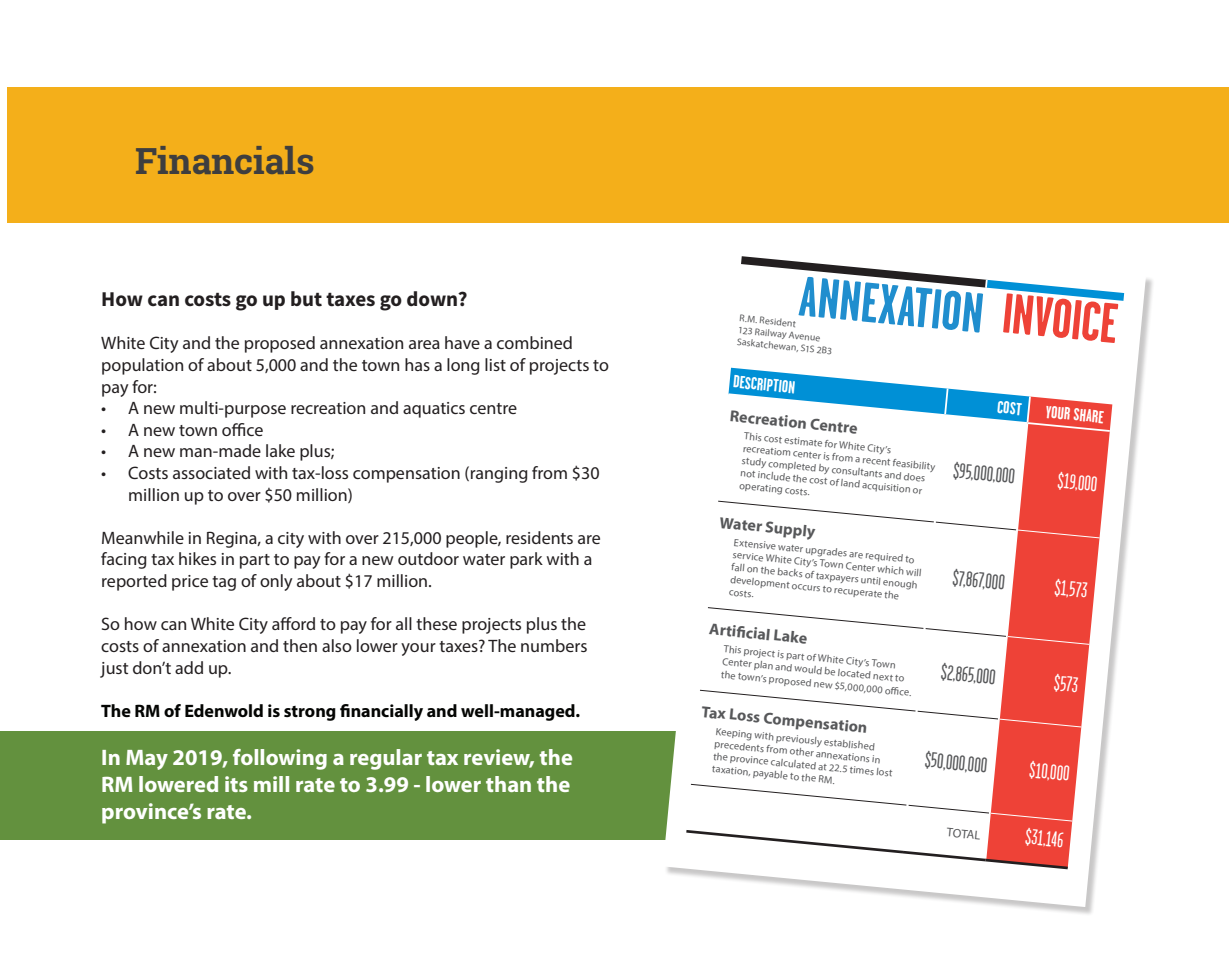
<style>
.page{position:relative;width:1229px;height:959px;background:#fff}
.page>*{position:absolute;margin:0;border:0;box-sizing:border-box;transform-origin:0 0}
.t1{font:700 56.1px "Garage Gothic";color:#208ece}
.t2{font:700 56.1px "Garage Gothic";color:#ee4237}
.t3{font:700 36px "Roboto Slab";color:#3e3e3f}
.t4{font:700 22.5px/27px "Myriad Pro";color:#fff;text-align:justify}
.t5{font:21.45px "Garage Gothic";color:#57585a}
.t6{font:21.45px "Garage Gothic";color:#fff}
.t7{font:700 21px "Source Sans Pro";letter-spacing:-.005em;color:#231f20}
.t8{font:18px/21.6px "Myriad Pro";color:#231f20}
.t9{font:700 18px "Myriad Pro";color:#040503}
.t10{font:700 17.55px "Garage Gothic";color:#fff}
.t11{font:700 15.9px "Myriad Pro";color:#57585a}
.t12{font:12.45px "Myriad Pro";color:#57585a}
.t13{font:10.35px/12.6px "Myriad Pro";color:#57585a}
.t14{font:9.75px/11.9px "Myriad Pro";color:#57585a}
</style>
<div class="page">
<div style="left:7px;top:88px;width:1201px;height:135px;background:#f4af1a"></div>
<div style="left:0;top:731px;width:946px;height:108px;background:#63913e"></div>
<div style="left:664px;top:236px;width:491px;height:680px;background:#231f20;opacity:.25"></div>
<svg style="left:663px;top:236px;width:483px;height:671px"></svg>
<svg style="left:683px;top:256px;width:441px;height:614px"></svg>
<div style="left:1208px;top:87px;width:20px;height:135px;background:#f4af1a"></div>
<p class="t3" style="left:135px;top:136px;width:181px">Financials</p>
<p class="t7" style="left:101px;top:285px;width:368px">How can costs go up but taxes go down?</p>
<p class="t8" style="left:101px;top:332px;width:509px">White City and the proposed annexation area have a combined population of about 5,000 and the town has a long list of projects to pay for:</p>
<p class="t8" style="left:101px;top:397px;width:417px">• A new multi-purpose recreation and aquatics centre</p>
<p class="t8" style="left:101px;top:418px;width:164px">• A new town office</p>
<p class="t8" style="left:101px;top:440px;width:235px">• A new man-made lake plus;</p>
<p class="t8" style="left:128px;top:462px;width:473px;text-indent:-27px">• Costs associated with tax-loss compensation (ranging from $30 million up to over $50 million)</p>
<p class="t8" style="left:101px;top:526px;width:501px">Meanwhile in Regina, a city with over 215,000 people, residents are facing tax hikes in part to pay for a new outdoor water park with a reported price tag of only about $17 million.</p>
<p class="t8" style="left:101px;top:613px;width:488px;text-align:justify">So how can White City afford to pay for all these projects plus the costs of annexation and then also lower your taxes? The numbers just don’t add up.</p>
<p class="t9" style="left:101px;top:699px;width:480px">The RM of Edenwold is strong financially and well-managed.</p>
<p class="t4" style="left:101px;top:743px;width:473px">In May 2019, following a regular tax review, the RM lowered its mill rate to 3.99 - lower than the province’s rate.</p>
<p class="t1" style="left:802px;top:267px;width:186px;rotate:5deg">ANNEXATION</p>
<p class="t14" style="left:740px;top:312px;width:58px;rotate:5deg">R.M. Resident</p>
<p class="t14" style="left:738px;top:324px;width:97px;rotate:5deg">123 Railway Avenue<br>Saskatchewan, S1S 2B3</p>
<p class="t10" style="left:734px;top:372px;width:63px;rotate:5deg">DESCRIPTION</p>
<p class="t2" style="left:1006px;top:283px;width:117px;rotate:6deg">INVOICE</p>
<p class="t10" style="left:998px;top:398px;width:26px;rotate:5deg">COST</p>
<p class="t11" style="left:731px;top:405px;width:130px;rotate:6deg">Recreation Centre</p>
<p class="t10" style="left:1046px;top:402px;width:60px;rotate:5deg">YOUR SHARE</p>
<p class="t13" style="left:745px;top:428px;width:195px;rotate:6deg">This cost estimate for White City’s recreatiom center is from a recent feasibility study completed by consultants and does not include the cost of land acquisition or operating costs.</p>
<p class="t5" style="left:954px;top:459px;width:63px;rotate:5deg">$95,000,000</p>
<p class="t6" style="left:1058px;top:469px;width:41px;rotate:5deg">$19,000</p>
<p class="t11" style="left:721px;top:511px;width:97px;rotate:6deg">Water Supply</p>
<p class="t13" style="left:734px;top:535px;width:191px;rotate:6deg">Extensive water upgrades are required to service White City’s Town Center which will fall on the backs of taxpayers until enough development occurs to recuperate the costs.</p>
<p class="t5" style="left:953px;top:567px;width:54px;rotate:5deg">$7,867,000</p>
<p class="t6" style="left:1055px;top:576px;width:34px;rotate:5deg">$1,573</p>
<p class="t11" style="left:710px;top:618px;width:100px;rotate:6deg">Artifi cial Lake</p>
<p class="t13" style="left:724px;top:641px;width:184px;rotate:6deg">This project is part of White City’s Town<br>Center plan and would be located next to</p>
<p class="t13" style="left:722px;top:667px;width:193px;rotate:6deg">the town’s proposed new $5,000,000 offi ce.</p>
<p class="t5" style="left:942px;top:661px;width:56px;rotate:5deg">$2,865,000</p>
<p class="t6" style="left:1055px;top:672px;width:25px;rotate:5deg">$573</p>
<p class="t11" style="left:702px;top:700px;width:168px;rotate:6deg">Tax Loss Compensation</p>
<p class="t13" style="left:716px;top:724px;width:182px;rotate:6deg">Keeping with previously established precedents from other annexations in the province calculated at 22.5 times lost taxation, payable to the RM.</p>
<p class="t5" style="left:926px;top:748px;width:64px;rotate:5deg">$50,000,000</p>
<p class="t6" style="left:1030px;top:758px;width:42px;rotate:5deg">$10,000</p>
<p class="t12" style="left:947px;top:824px;width:35px;rotate:5deg">TOTAL</p>
<p class="t6" style="left:1026px;top:825px;width:39px;rotate:5deg">$31,146</p>
</div>
